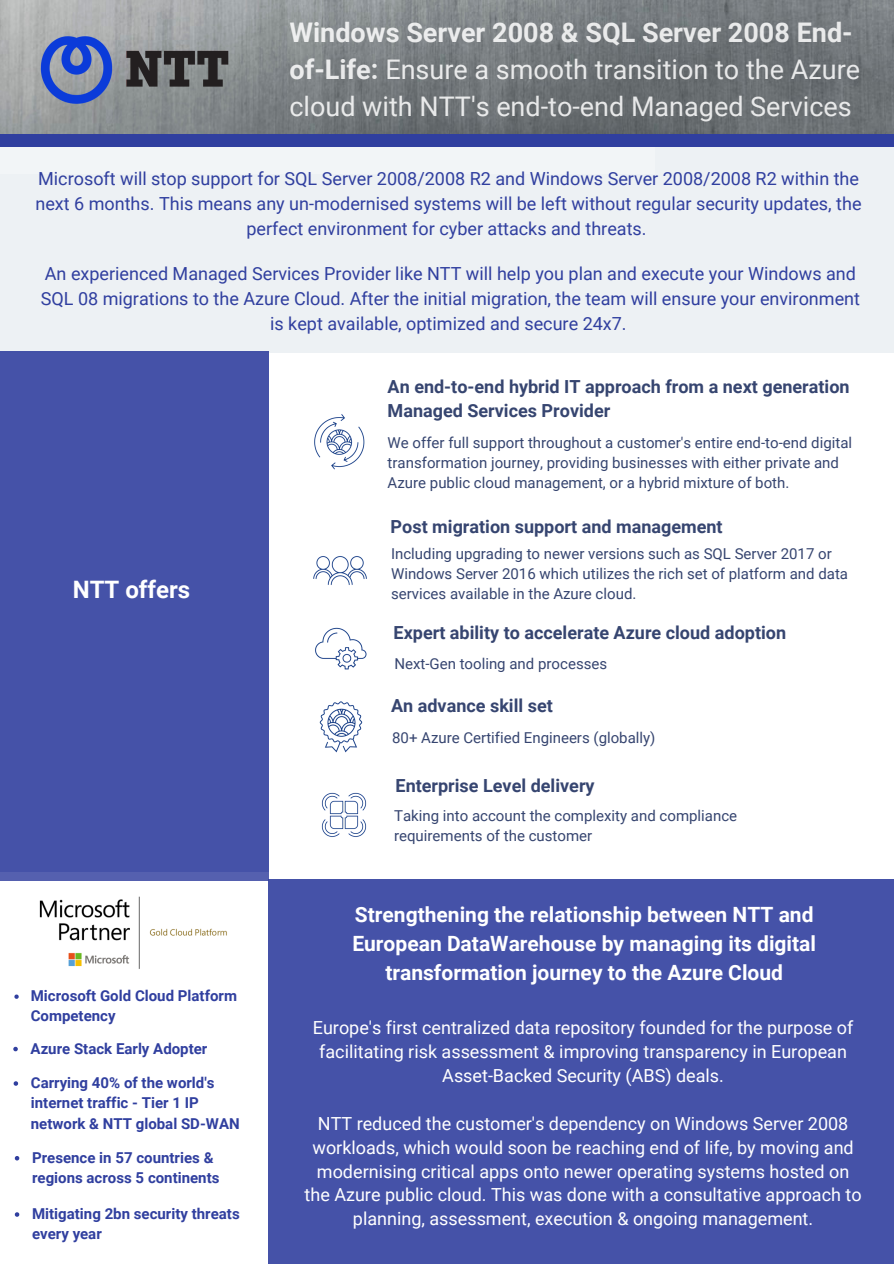
<style>
.page{position:relative;width:894px;height:1264px;background:#fff}
.page>*{position:absolute;margin:0;border:0;box-sizing:border-box;transform-origin:0 0}
.t1{font:27px/37.2px "Roboto";color:#fff}
.t2{font:700 24px "Roboto";color:#fff}
.t3{font:700 21px/29.2px "Roboto";color:#fff;text-align:center}
.t4{font:18px/24.8px "Roboto";color:#303f9f;text-align:center}
.t5{font:18px/23.9px "Roboto";color:#fff;text-align:center}
.t6{font:700 18px/24.8px "Roboto";color:#364570}
.t7{font:15px/20.2px "Roboto";color:#364570}
.t8{font:700 15px/20.2px "Roboto";color:#303f9f}
.s1{font-weight:700}
</style>
<div class="page">
<div style="left:0;top:128px;width:893px;height:225px;background:#edf1f4"></div>
<div style="left:0;top:22px;width:654px;height:152px;background:#f2f5f7"></div>
<img style="left:0;top:0;width:893px;height:135px">
<div style="left:0;top:351px;width:269px;height:529px;background:#4552a8"></div>
<img style="left:321px;top:792px;width:46px;height:45px">
<div style="left:0;top:135px;width:893px;height:12px;background:#303f9f"></div>
<div style="left:0;top:872px;width:287px;height:391px;background:#fff"></div>
<div style="left:268px;top:879px;width:625px;height:384px;background:#4552a8"></div>
<img style="left:39px;top:896px;width:188px;height:73px">
<svg style="left:14px;top:994px;width:5px;height:4px"></svg>
<svg style="left:13px;top:1046px;width:5px;height:5px"></svg>
<svg style="left:14px;top:1081px;width:4px;height:4px"></svg>
<svg style="left:15px;top:1156px;width:4px;height:4px"></svg>
<svg style="left:15px;top:1212px;width:4px;height:4px"></svg>
<img style="left:314px;top:414px;width:51px;height:56px">
<img style="left:313px;top:556px;width:54px;height:29px">
<img style="left:319px;top:701px;width:44px;height:52px">
<img style="left:315px;top:627px;width:52px;height:43px">
<img style="left:28px;top:0;width:212px;height:135px">
<h1 class="t1" style="left:289px;top:14px;width:572px"><span class="s1">Windows Server 2008 &amp; SQL Server 2008 End&shy;of-Life:</span> Ensure a smooth transition to the Azure cloud with NTT's end-to-end Managed Services</h1>
<p class="t4" style="left:35px;top:167px;width:827px">Microsoft will stop support for SQL Server 2008/2008 R2 and Windows Server 2008/2008 R2 within the next 6 months. This means any un-modernised systems will be left without regular security updates, the perfect environment for cyber attacks and threats.</p>
<p class="t4" style="left:41px;top:262px;width:820px">An experienced Managed Services Provider like NTT will help you plan and execute your Windows and<br>SQL 08 migrations to the Azure Cloud. After the initial migration, the team will ensure your environment is kept available, optimized and secure 24x7.</p>
<p class="t6" style="left:387px;top:374px;width:463px">An end-to-end hybrid IT approach from a next generation<br>Managed Services Provider</p>
<p class="t7" style="left:387px;top:432px;width:466px">We offer full support throughout a customer's entire end-to-end digital transformation journey, providing businesses with either private and<br>Azure public cloud management, or a hybrid mixture of both.</p>
<h2 class="t2" style="left:73px;top:576px;width:119px">NTT offers</h2>
<p class="t8" style="left:31px;top:985px;width:208px">Microsoft Gold Cloud Platform<br>Competency</p>
<p class="t8" style="left:31px;top:1038px;width:178px">Azure Stack Early Adopter</p>
<p class="t8" style="left:31px;top:1072px;width:210px">Carrying 40% of the world's internet traffic - Tier 1 IP network &amp; NTT global SD-WAN</p>
<p class="t8" style="left:32px;top:1147px;width:189px">Presence in 57 countries &amp; regions across 5 continents</p>
<p class="t8" style="left:32px;top:1203px;width:209px">Mitigating 2bn security threats every year</p>
<p class="t6" style="left:390px;top:515px;width:333px">Post migration support and management</p>
<p class="t7" style="left:391px;top:543px;width:458px">Including upgrading to newer versions such as SQL Server 2017 or<br>Windows Server 2016 which utilizes the rich set of platform and data services available in the Azure cloud.</p>
<p class="t6" style="left:393px;top:621px;width:394px">Expert ability to accelerate Azure cloud adoption</p>
<p class="t7" style="left:394px;top:654px;width:214px">Next-Gen tooling and processes</p>
<p class="t6" style="left:391px;top:693px;width:163px">An advance skill set</p>
<p class="t7" style="left:392px;top:728px;width:265px">80+ Azure Certified Engineers (globally)</p>
<p class="t6" style="left:395px;top:773px;width:200px">Enterprise Level delivery</p>
<p class="t7" style="left:394px;top:805px;width:344px">Taking into account the complexity and compliance requirements of the customer</p>
<h3 class="t3" style="left:352px;top:899px;width:465px">Strengthening the relationship between NTT and<br>European DataWarehouse by managing its digital transformation journey to the Azure Cloud</h3>
<p class="t5" style="left:313px;top:1015px;width:542px">Europe's first centralized data repository founded for the purpose of facilitating risk assessment &amp; improving transparency in European<br>Asset-Backed Security (ABS) deals.</p>
<p class="t5" style="left:304px;top:1111px;width:558px">NTT reduced the customer's dependency on Windows Server 2008 workloads, which would soon be reaching end of life, by moving and modernising critical apps onto newer operating systems hosted on the Azure public cloud. This was done with a consultative approach to planning, assessment, execution &amp; ongoing management.</p>
</div>
